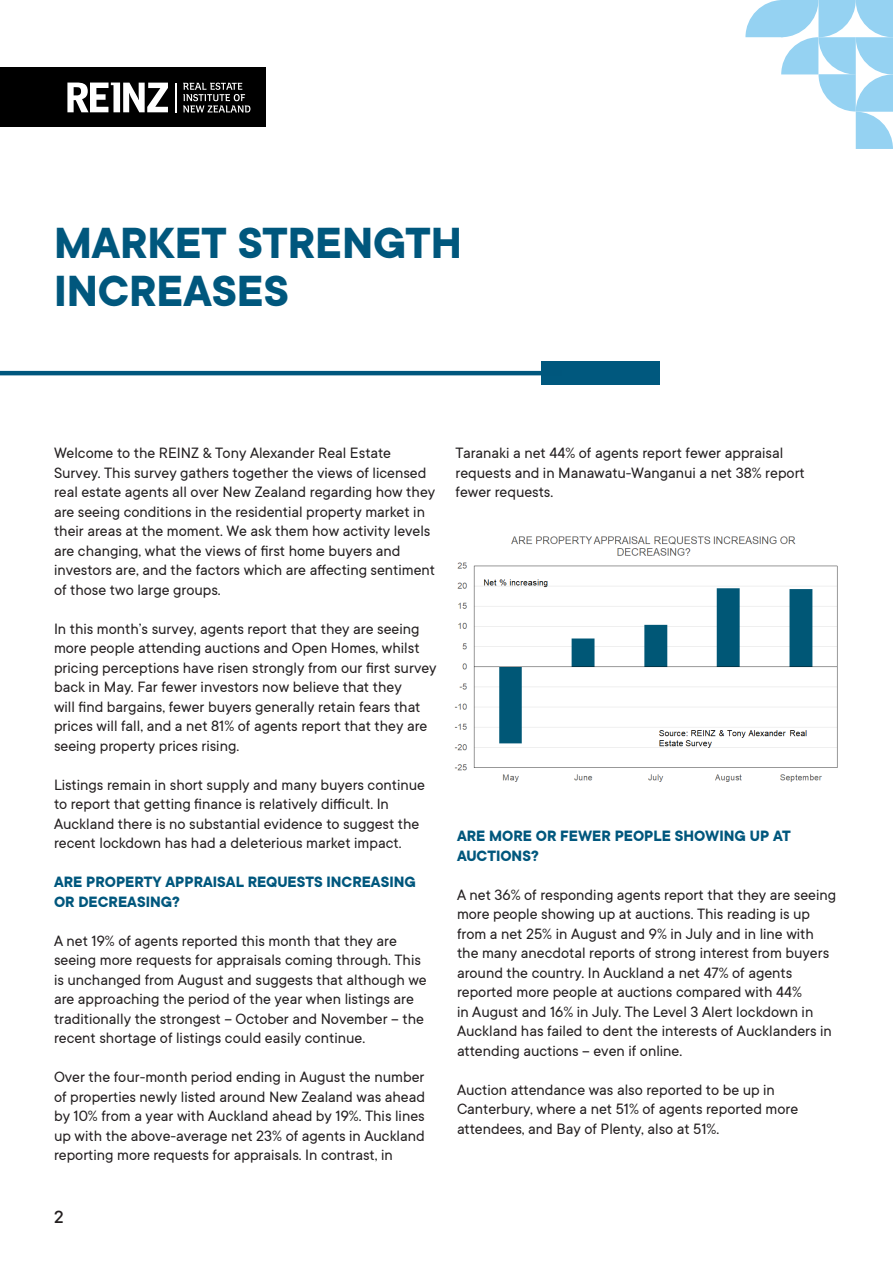
<style>
.page{position:relative;width:893px;height:1263px;background:#fff}
.page>*{position:absolute;margin:0;border:0;box-sizing:border-box;transform-origin:0 0}
.t1{font:700 48px "TT Commons";color:#00577d}
.t2{font:500 19.5px "TT Commons";color:#231f20}
.t3{font:16.5px/19.5px "TT Commons";color:#231f20}
.t4{font:700 16.5px/19.5px "TT Commons";color:#00577d}
</style>
<div class="page">
<div style="left:541px;top:361px;width:118px;height:24px;background:#00587e"></div>
<hr style="left:0;top:371px;width:561px;height:4px;background:#00577d">
<div style="left:0;top:68px;width:266px;height:59px;background:#000"></div>
<svg style="left:67px;top:83px;width:101px;height:29px"></svg>
<hr style="left:176px;top:83px;width:1px;height:30px;background:#fff">
<svg style="left:183px;top:83px;width:67px;height:30px"></svg>
<svg style="left:745px;top:0;width:148px;height:149px"></svg>
<img style="left:454px;top:536px;width:384px;height:246px">
<p class="t1" style="left:54px;top:216px;width:409px">MARKET STRENGTH</p>
<p class="t1" style="left:54px;top:264px;width:236px">INCREASES</p>
<p class="t3" style="left:54px;top:443px;width:383px">Welcome to the REINZ &amp; Tony Alexander Real Estate Survey. This survey gathers together the views of licensed real estate agents all over New Zealand regarding how they are seeing conditions in the residential property market in their areas at the moment. We ask them how activity levels are changing, what the views of first home buyers and investors are, and the factors which are affecting sentiment of those two large groups.</p>
<p class="t3" style="left:54px;top:619px;width:384px">In this month’s survey, agents report that they are seeing more people attending auctions and Open Homes, whilst pricing perceptions have risen strongly from our first survey back in May. Far fewer investors now believe that they<br>will find bargains, fewer buyers generally retain fears that prices will fall, and a net 81% of agents report that they are seeing property prices rising.</p>
<p class="t3" style="left:54px;top:775px;width:372px">Listings remain in short supply and many buyers continue to report that getting finance is relatively difficult. In Auckland there is no substantial evidence to suggest the recent lockdown has had a deleterious market impact.</p>
<p class="t4" style="left:54px;top:873px;width:363px">ARE PROPERTY APPRAISAL REQUESTS INCREASING<br>OR DECREASING?</p>
<p class="t3" style="left:54px;top:931px;width:374px">A net 19% of agents reported this month that they are seeing more requests for appraisals coming through. This is unchanged from August and suggests that although we are approaching the period of the year when listings are traditionally the strongest – October and November – the recent shortage of listings could easily continue.</p>
<p class="t3" style="left:54px;top:1067px;width:372px;text-align:justify">Over the four-month period ending in August the number of properties newly listed around New Zealand was ahead by 10% from a year with Auckland ahead by 19%. This lines up with the above-average net 23% of agents in Auckland reporting more requests for appraisals. In contrast, in</p>
<p class="t2" style="left:54px;top:1206px;width:11px">2</p>
<p class="t3" style="left:455px;top:443px;width:351px">Taranaki a net 44% of agents report fewer appraisal requests and in Manawatu-Wanganui a net 38% report fewer requests.</p>
<p class="t4" style="left:457px;top:827px;width:335px">ARE MORE OR FEWER PEOPLE SHOWING UP AT<br>AUCTIONS?</p>
<p class="t3" style="left:457px;top:885px;width:381px">A net 36% of responding agents report that they are seeing more people showing up at auctions. This reading is up from a net 25% in August and 9% in July and in line with the many anecdotal reports of strong interest from buyers around the country. In Auckland a net 47% of agents reported more people at auctions compared with 44%<br>in August and 16% in July. The Level 3 Alert lockdown in Auckland has failed to dent the interests of Aucklanders in attending auctions – even if online.</p>
<p class="t3" style="left:457px;top:1080px;width:343px">Auction attendance was also reported to be up in<br>Canterbury, where a net 51% of agents reported more attendees, and Bay of Plenty, also at 51%.</p>
</div>
